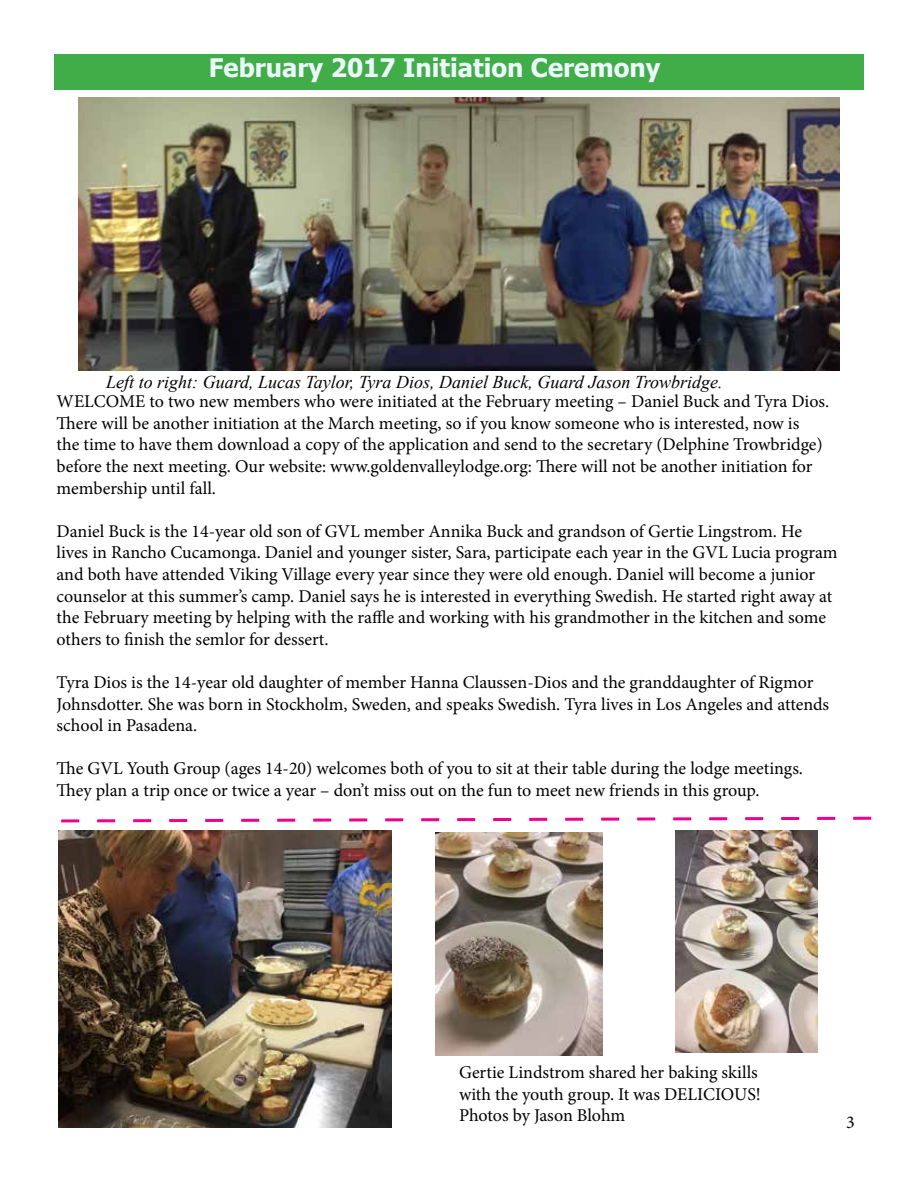
<style>
.page{position:relative;width:918px;height:1188px;background:#fff}
.page>*{position:absolute;margin:0;border:0;box-sizing:border-box;transform-origin:0 0}
.t1{font:700 25.5px "Tahoma";color:#ecf7fa}
.t2{font:18px/21.6px "Minion Pro";color:#000}
.t3{font:italic 18px "Times New Roman";color:#000}
</style>
<div class="page">
<svg style="left:61px;top:816px;width:811px;height:7px"></svg>
<img style="left:675px;top:830px;width:142px;height:223px">
<div style="left:54px;top:54px;width:810px;height:36px;background:#41ad49"></div>
<img style="left:78px;top:97px;width:762px;height:274px">
<img style="left:58px;top:831px;width:334px;height:296px">
<img style="left:436px;top:832px;width:167px;height:223px">
<h1 class="t1" style="left:209px;top:50px;width:453px">February 2017 Initiation Ceremony</h1>
<p class="t3" style="left:106px;top:369px;width:618px">Left to right: Guard, Lucas Taylor, Tyra Dios, Daniel Buck, Guard Jason Trowbridge.</p>
<p class="t2" style="left:57px;top:391px;width:774px">WELCOME to two new members who were initiated at the February meeting – Daniel Buck and Tyra Dios.<br>There will be another initiation at the March meeting, so if you know someone who is interested, now is<br>the time to have them download a copy of the application and send to the secretary (Delphine Trowbridge) before the next meeting. Our website: www.goldenvalleylodge.org: There will not be another initiation for membership until fall.</p>
<p class="t2" style="left:57px;top:520px;width:783px">Daniel Buck is the 14-year old son of GVL member Annika Buck and grandson of Gertie Lingstrom. He lives in Rancho Cucamonga. Daniel and younger sister, Sara, participate each year in the GVL Lucia program and both have attended Viking Village every year since they were old enough. Daniel will become a junior counselor at this summer’s camp. Daniel says he is interested in everything Swedish. He started right away at the February meeting by helping with the raffle and working with his grandmother in the kitchen and some others to finish the semlor for dessert.</p>
<p class="t2" style="left:57px;top:672px;width:774px">Tyra Dios is the 14-year old daughter of member Hanna Claussen-Dios and the granddaughter of Rigmor<br>Johnsdotter. She was born in Stockholm, Sweden, and speaks Swedish. Tyra lives in Los Angeles and attends school in Pasadena.</p>
<p class="t2" style="left:57px;top:758px;width:748px">The GVL Youth Group (ages 14-20) welcomes both of you to sit at their table during the lodge meetings.<br>They plan a trip once or twice a year – don’t miss out on the fun to meet new friends in this group.</p>
<p class="t2" style="left:459px;top:1062px;width:303px">Gertie Lindstrom shared her baking skills with the youth group. It was DELICIOUS!<br>Photos by Jason Blohm</p>
<p class="t2" style="left:846px;top:1112px;width:10px">3</p>
</div>
